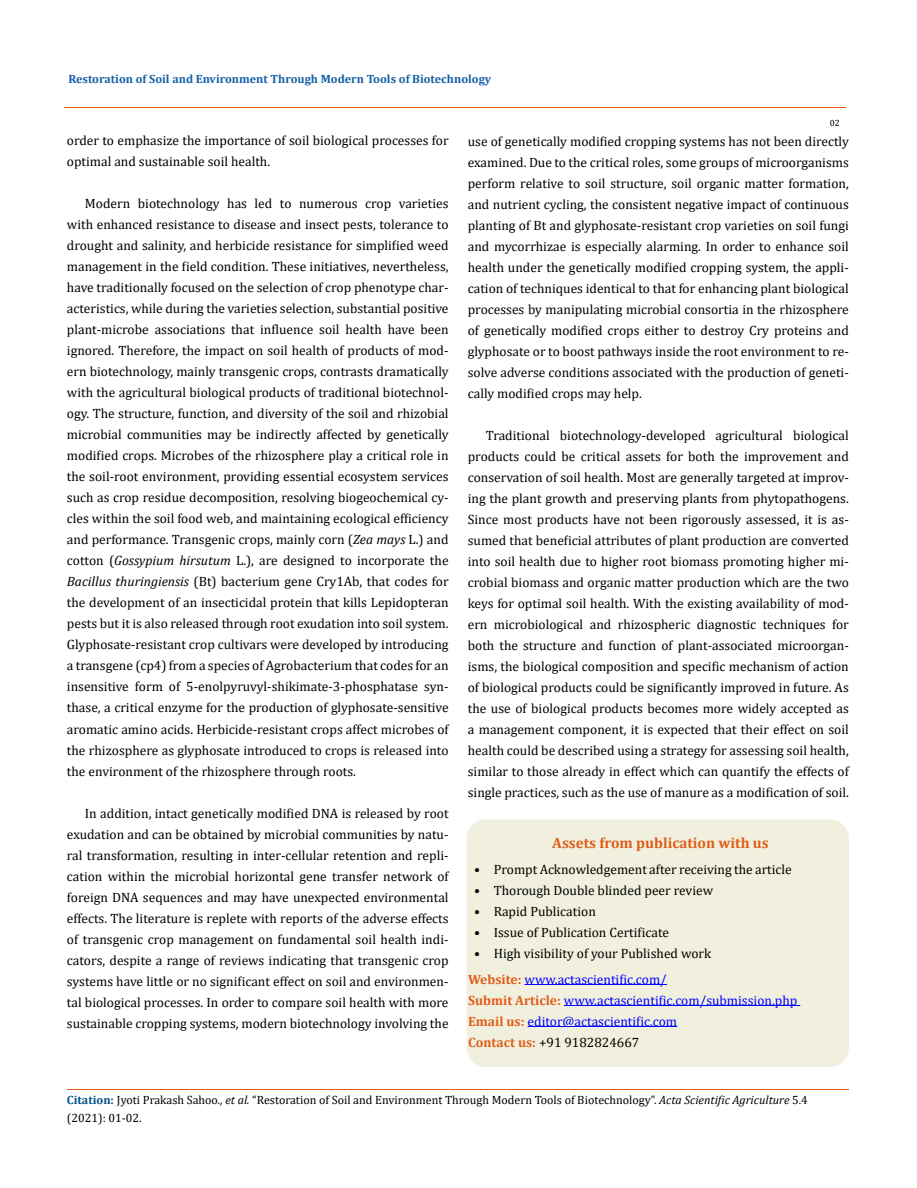
<style>
.page{position:relative;width:917px;height:1188px;background:#fff}
.page>*{position:absolute;margin:0;border:0;box-sizing:border-box;transform-origin:0 0}
.t1{font:700 15px "Cambria";color:#e05d1a}
.t2{font:13.5px/21px "Cambria";color:#000;text-align:justify}
.t3{font:13.5px/21px "Cambria";color:#00f}
.t4{font:12px/18px "Cambria";color:#000}
.t5{font:700 12px "Cambria";color:#1560a6}
.t6{font:9px "Cambria";color:#000}
.s1{font-style:italic}
.s2{font-weight:700;color:#e05d1a}
.s3{color:#000}
.s4{font-weight:700;color:#035089}
</style>
<div class="page">
<div style="left:467px;top:820px;width:381px;height:246px;background:#f1f0de;border-radius:18px"></div>
<div style="left:466px;top:819px;width:382px;height:248px;border:2px solid #f1f0de;border-radius:18px"></div>
<hr style="left:524px;top:984px;width:143px;height:1px;background:#00f">
<hr style="left:564px;top:1005px;width:236px;height:1px;background:#00f">
<hr style="left:527px;top:1026px;width:150px;height:1px;background:#00f">
<hr style="left:64px;top:108px;width:781px;height:1px;background:#e05d1a">
<hr style="left:67px;top:1089px;width:781px;height:1px;background:#e05d1a">
<p class="t5" style="left:68px;top:70px;width:424px">Restoration of Soil and Environment Through Modern Tools of Biotechnology</p>
<p class="t6" style="left:829px;top:118px;width:11px">02</p>
<p class="t2" style="left:67px;top:130px;width:383px">order to emphasize the importance of soil biological processes for optimal and sustainable soil health.</p>
<p class="t2" style="left:67px;top:193px;width:383px;text-indent:18px">Modern biotechnology has led to numerous crop varieties with enhanced resistance to disease and insect pests, tolerance to drought and salinity, and herbicide resistance for simplified weed management in the field condition. These initiatives, nevertheless, have traditionally focused on the selection of crop phenotype char&shy;acteristics, while during the varieties selection, substantial positive plant-microbe associations that influence soil health have been ignored. Therefore, the impact on soil health of products of mod&shy;ern biotechnology, mainly transgenic crops, contrasts dramatically with the agricultural biological products of traditional biotechnol&shy;ogy. The structure, function, and diversity of the soil and rhizobial microbial communities may be indirectly affected by genetically modified crops. Microbes of the rhizosphere play a critical role in the soil-root environment, providing essential ecosystem services such as crop residue decomposition, resolving biogeochemical cy&shy;cles within the soil food web, and maintaining ecological efficiency and performance. Transgenic crops, mainly corn (<span class="s1">Zea mays</span> L.) and cotton (<span class="s1">Gossypium hirsutum</span> L.), are designed to incorporate the <span class="s1">Bacillus thuringiensis</span> (Bt) bacterium gene Cry1Ab, that codes for the development of an insecticidal protein that kills Lepidopteran pests but it is also released through root exudation into soil system.<br>Glyphosate-resistant crop cultivars were developed by introducing a transgene (cp4) from a species of Agrobacterium that codes for an insensitive form of 5-enolpyruvyl-shikimate-3-phosphatase syn&shy;thase, a critical enzyme for the production of glyphosate-sensitive aromatic amino acids. Herbicide-resistant crops affect microbes of the rhizosphere as glyphosate introduced to crops is released into the environment of the rhizosphere through roots.</p>
<p class="t2" style="left:67px;top:802px;width:383px;text-indent:18px">In addition, intact genetically modified DNA is released by root exudation and can be obtained by microbial communities by natu&shy;ral transformation, resulting in inter-cellular retention and repli&shy;cation within the microbial horizontal gene transfer network of foreign DNA sequences and may have unexpected environmental effects. The literature is replete with reports of the adverse effects of transgenic crop management on fundamental soil health indi&shy;cators, despite a range of reviews indicating that transgenic crop systems have little or no significant effect on soil and environmen&shy;tal biological processes. In order to compare soil health with more sustainable cropping systems, modern biotechnology involving the</p>
<p class="t2" style="left:468px;top:130px;width:382px">use of genetically modified cropping systems has not been directly examined. Due to the critical roles, some groups of microorganisms perform relative to soil structure, soil organic matter formation, and nutrient cycling, the consistent negative impact of continuous planting of Bt and glyphosate-resistant crop varieties on soil fungi and mycorrhizae is especially alarming. In order to enhance soil health under the genetically modified cropping system, the appli&shy;cation of techniques identical to that for enhancing plant biological processes by manipulating microbial consortia in the rhizosphere of genetically modified crops either to destroy Cry proteins and glyphosate or to boost pathways inside the root environment to re&shy;solve adverse conditions associated with the production of geneti&shy;cally modified crops may help.</p>
<p class="t2" style="left:468px;top:424px;width:382px;text-indent:18px">Traditional biotechnology-developed agricultural biological products could be critical assets for both the improvement and conservation of soil health. Most are generally targeted at improv&shy;ing the plant growth and preserving plants from phytopathogens.<br>Since most products have not been rigorously assessed, it is as&shy;sumed that beneficial attributes of plant production are converted into soil health due to higher root biomass promoting higher mi&shy;crobial biomass and organic matter production which are the two keys for optimal soil health. With the existing availability of mod&shy;ern microbiological and rhizospheric diagnostic techniques for both the structure and function of plant-associated microorgan&shy;isms, the biological composition and specific mechanism of action of biological products could be significantly improved in future. As the use of biological products becomes more widely accepted as a management component, it is expected that their effect on soil health could be described using a strategy for assessing soil health, similar to those already in effect which can quantify the effects of single practices, such as the use of manure as a modification of soil.</p>
<p class="t1" style="left:552px;top:833px;width:218px">Assets from publication with us</p>
<p class="t2" style="left:474px;top:859px;width:319px">• Prompt Acknowledgement after receiving the article</p>
<p class="t2" style="left:474px;top:880px;width:240px">• Thorough Double blinded peer review</p>
<p class="t2" style="left:474px;top:901px;width:123px">• Rapid Publication</p>
<p class="t2" style="left:474px;top:922px;width:196px">• Issue of Publication Certificate</p>
<p class="t2" style="left:474px;top:943px;width:238px">• High visibility of your Published work</p>
<p class="t3" style="left:468px;top:969px;width:330px"><span class="s2">Website:</span> www.actascientific.com/<br><span class="s2">Submit Article:</span> www.actascientific.com/submission.php <span class="s2">Email us:</span> editor@actascientific.com<br><span class="s2">Contact us:</span> <span class="s3">+91 9182824667</span></p>
<p class="t4" style="left:67px;top:1091px;width:742px"><span class="s4">Citation:</span> Jyoti Prakash Sahoo<span class="s1">., et al.</span> “Restoration of Soil and Environment Through Modern Tools of Biotechnology”. <span class="s1">Acta Scientific Agriculture</span> 5.4 (2021): 01-02.</p>
</div>
